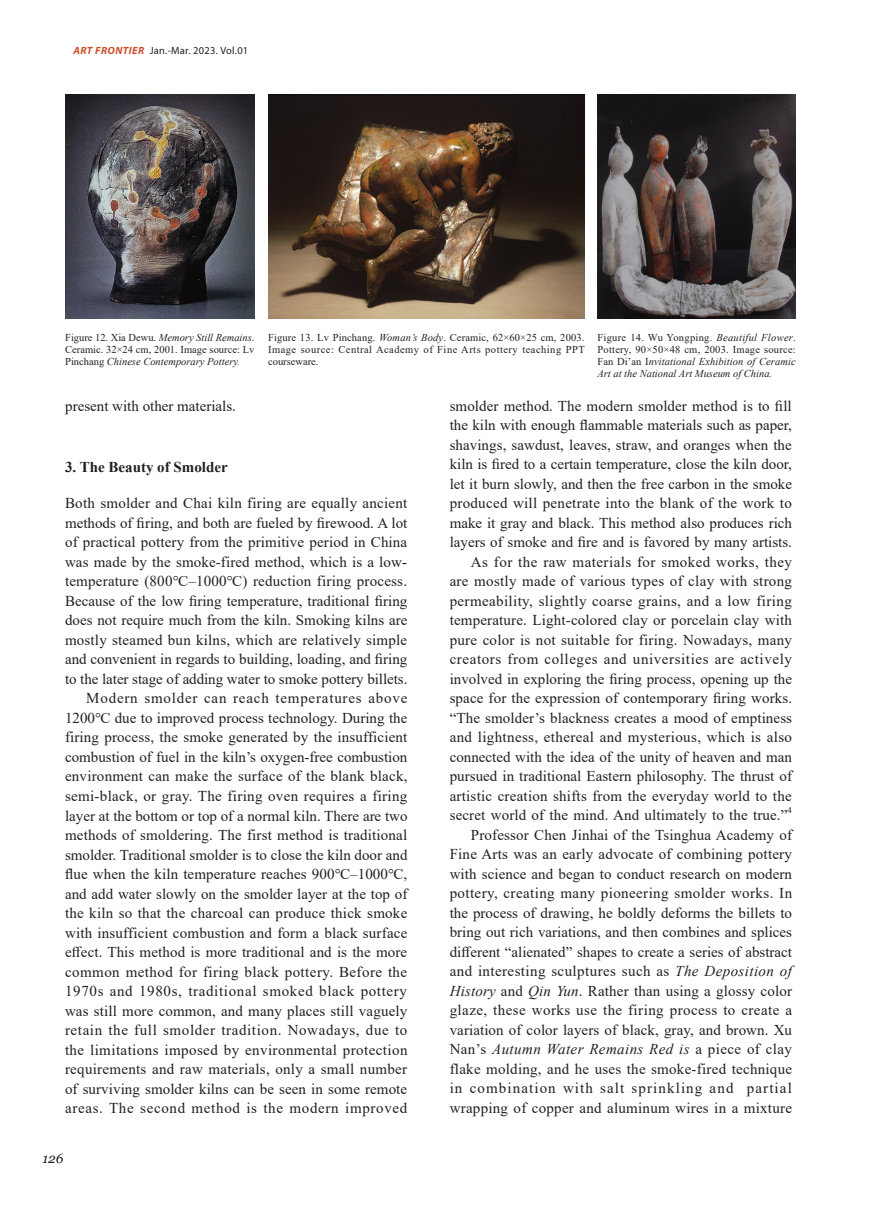
<style>
.page{position:relative;width:893px;height:1212px;background:#fff}
.page>*{position:absolute;margin:0;border:0;box-sizing:border-box;transform-origin:0 0}
.t1{font:15px/19.5px "Times New Roman";letter-spacing:.01em;color:#231f20;text-align:justify}
.t2{font:700 15px "Times New Roman";color:#231f20}
.t3{font:italic 13.5px "Georgia";color:#231f20}
.t4{font:10.5px/12px "Times New Roman";color:#231f20;text-align:justify}
.t5{font:italic 10.5px/12px "Times New Roman";color:#231f20;text-align:justify}
.t6{font:10.5px "Myriad Pro";letter-spacing:.025em;color:#231f20}
.t7{font:8.7px "Times New Roman";color:#231f20}
.s1{font-weight:700;font-style:italic;color:#cc4e2b}
.s2{font-style:italic}
.s3{font-style:normal}
</style>
<div class="page">
<img style="left:65px;top:94px;width:189px;height:225px">
<img style="left:268px;top:94px;width:316px;height:225px">
<img style="left:597px;top:94px;width:198px;height:224px">
<p class="t6" style="left:74px;top:44px;width:176px"><span class="s1">ART FRONTIER</span> Jan.-Mar. 2023. Vol.01</p>
<p class="t4" style="left:65px;top:331px;width:191px">Figure 12. Xia Dewu. <span class="s2">Memory Still Remains</span>.<br>Ceramic. 32×24 cm, 2001. Image source: Lv Pinchang <span class="s2">Chinese Contemporary Pottery.</span></p>
<p class="t4" style="left:268px;top:331px;width:318px">Figure 13. Lv Pinchang. <span class="s2">Woman’s Body</span>. Ceramic, 62×60×25 cm, 2003.<br>Image source: Central Academy of Fine Arts pottery teaching PPT courseware.</p>
<p class="t5" style="left:597px;top:331px;width:200px"><span class="s3">Figure 14. Wu Yongping.</span> Beautiful Flower<span class="s3">.<br>Pottery, 90×50×48 cm, 2003. Image source:<br>Fan Di’an I</span>nvitational Exhibition of Ceramic Art at the National Art Museum of China.</p>
<p class="t1" style="left:65px;top:395px;width:172px">present with other materials.</p>
<p class="t1" style="left:450px;top:395px;width:344px">smolder method. The modern smolder method is to fill the kiln with enough flammable materials such as paper, shavings, sawdust, leaves, straw, and oranges when the kiln is fired to a certain temperature, close the kiln door, let it burn slowly, and then the free carbon in the smoke produced will penetrate into the blank of the work to make it gray and black. This method also produces rich layers of smoke and fire and is favored by many artists.</p>
<p class="t1" style="left:450px;top:551px;width:344px;text-indent:21px">As for the raw materials for smoked works, they are mostly made of various types of clay with strong permeability, slightly coarse grains, and a low firing temperature. Light-colored clay or porcelain clay with pure color is not suitable for firing. Nowadays, many creators from colleges and universities are actively involved in exploring the firing process, opening up the space for the expression of contemporary firing works. “The smolder’s blackness creates a mood of emptiness and lightness, ethereal and mysterious, which is also connected with the idea of the unity of heaven and man pursued in traditional Eastern philosophy. The thrust of artistic creation shifts from the everyday world to the secret world of the mind. And ultimately to the true.”</p>
<p class="t2" style="left:65px;top:456px;width:164px">3. The Beauty of Smolder</p>
<p class="t1" style="left:65px;top:493px;width:344px">Both smolder and Chai kiln firing are equally ancient methods of firing, and both are fueled by firewood. A lot of practical pottery from the primitive period in China was made by the smoke-fired method, which is a low&shy;temperature (800℃–1000℃) reduction firing process.<br>Because of the low firing temperature, traditional firing does not require much from the kiln. Smoking kilns are mostly steamed bun kilns, which are relatively simple and convenient in regards to building, loading, and firing to the later stage of adding water to smoke pottery billets.</p>
<p class="t1" style="left:65px;top:688px;width:344px;text-indent:21px">Modern smolder can reach temperatures above 1200℃ due to improved process technology. During the firing process, the smoke generated by the insufficient combustion of fuel in the kiln’s oxygen-free combustion environment can make the surface of the blank black, semi-black, or gray. The firing oven requires a firing layer at the bottom or top of a normal kiln. There are two methods of smoldering. The first method is traditional smolder. Traditional smolder is to close the kiln door and flue when the kiln temperature reaches 900℃–1000℃, and add water slowly on the smolder layer at the top of the kiln so that the charcoal can produce thick smoke with insufficient combustion and form a black surface effect. This method is more traditional and is the more common method for firing black pottery. Before the 1970s and 1980s, traditional smoked black pottery was still more common, and many places still vaguely retain the full smolder tradition. Nowadays, due to the limitations imposed by environmental protection requirements and raw materials, only a small number of surviving smolder kilns can be seen in some remote areas. The second method is the modern improved</p>
<p class="t7" style="left:788px;top:804px;width:6px">4</p>
<p class="t1" style="left:450px;top:824px;width:344px;text-indent:21px">Professor Chen Jinhai of the Tsinghua Academy of Fine Arts was an early advocate of combining pottery with science and began to conduct research on modern pottery, creating many pioneering smolder works. In the process of drawing, he boldly deforms the billets to bring out rich variations, and then combines and splices different “alienated” shapes to create a series of abstract and interesting sculptures such as <span class="s2">The Deposition of History</span> and <span class="s2">Qin Yun</span>. Rather than using a glossy color glaze, these works use the firing process to create a variation of color layers of black, gray, and brown. Xu Nan’s <span class="s2">Autumn Water Remains Red is</span> a piece of clay flake molding, and he uses the smoke-fired technique in combination with salt sprinkling and partial wrapping of copper and aluminum wires in a mixture</p>
<p class="t3" style="left:43px;top:1149px;width:22px">126</p>
</div>
